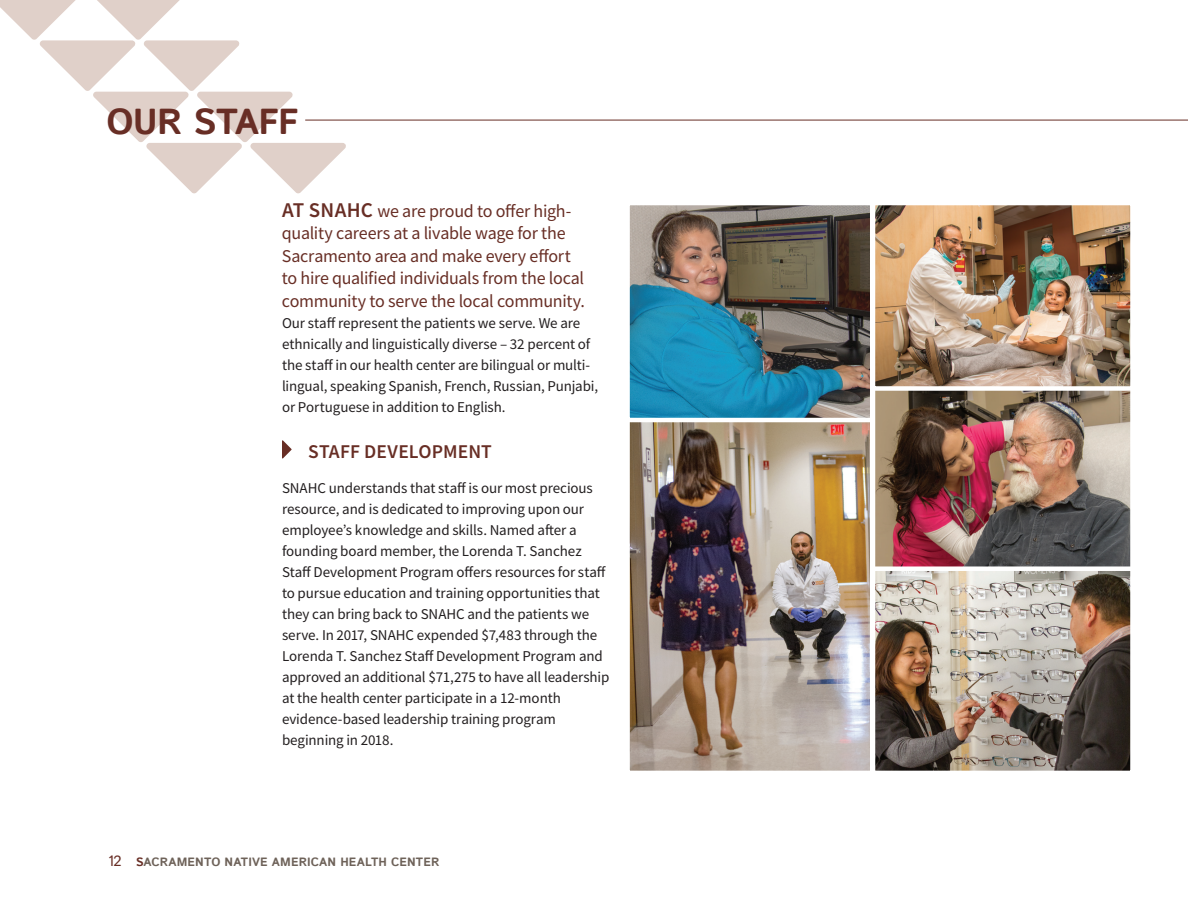
<style>
.page{position:relative;width:1188px;height:918px;background:#fff}
.page>*{position:absolute;margin:0;border:0;box-sizing:border-box;transform-origin:0 0}
.t1{font:700 36px "Istok";letter-spacing:-.02em;color:#682e25}
.t2{font:600 19.5px "Source Sans Pro";letter-spacing:.005em;color:#682e25}
.t3{font:18px/22.5px "Source Sans Pro";letter-spacing:-.015em;color:#682e25}
.t4{font:15px/21px "Source Sans Pro";letter-spacing:-.005em;color:#231f20}
.t5{font:700 12px "Istok";letter-spacing:.01em;color:#6e6259}
.s1{font-weight:600;font-size:21px}
.s2{font-weight:400;font-size:15px;color:#682e25}
.s3{color:#682e25}
</style>
<div class="page">
<svg style="left:0;top:0;width:346px;height:194px"></svg>
<hr style="left:305px;top:120px;width:883px;height:1px;background:#682e25">
<svg style="left:282px;top:440px;width:10px;height:18px"></svg>
<img style="left:876px;top:391px;width:254px;height:175px">
<img style="left:876px;top:206px;width:254px;height:180px">
<div style="left:871px;top:201px;width:264px;height:190px;border:4px solid #fff"></div>
<img style="left:876px;top:571px;width:254px;height:199px">
<div style="left:871px;top:566px;width:264px;height:209px;border:4px solid #fff"></div>
<img style="left:630px;top:422px;width:240px;height:348px">
<div style="left:625px;top:408px;width:250px;height:367px;border:4px solid #fff"></div>
<img style="left:630px;top:206px;width:239px;height:211px">
<div style="left:625px;top:201px;width:249px;height:221px;border:4px solid #fff"></div>
<h1 class="t1" style="left:106px;top:97px;width:194px">OUR STAFF</h1>
<p class="t3" style="left:282px;top:200px;width:304px"><span class="s1">AT SNAHC</span> we are proud to offer high&shy;quality careers at a livable wage for the Sacramento area and make every effort to hire qualified individuals from the local community to serve the local community.</p>
<p class="t4" style="left:282px;top:312px;width:318px">Our staff represent the patients we serve. We are ethnically and linguistically diverse – 32 percent of the staff in our health center are bilingual or multi&shy;lingual, speaking Spanish, French, Russian, Punjabi, or Portuguese in addition to English.</p>
<h2 class="t2" style="left:308px;top:439px;width:185px">STAFF DEVELOPMENT</h2>
<p class="t4" style="left:282px;top:477px;width:329px">SNAHC understands that staff is our most precious resource, and is dedicated to improving upon our employee’s knowledge and skills. Named after a founding board member, the Lorenda T. Sanchez Staff Development Program offers resources for staff to pursue education and training opportunities that they can bring back to SNAHC and the patients we serve. In 2017, SNAHC expended $7,483 through the Lorenda T. Sanchez Staff Development Program and approved an additional $71,275 to have all leadership at the health center participate in a 12-month evidence-based leadership training program beginning in 2018.</p>
<p class="t5" style="left:108px;top:854px;width:333px"><span class="s2">12</span> <span class="s3">S</span>ACRAMENTO NATIVE AMERICAN HEALTH CENTER</p>
</div>
